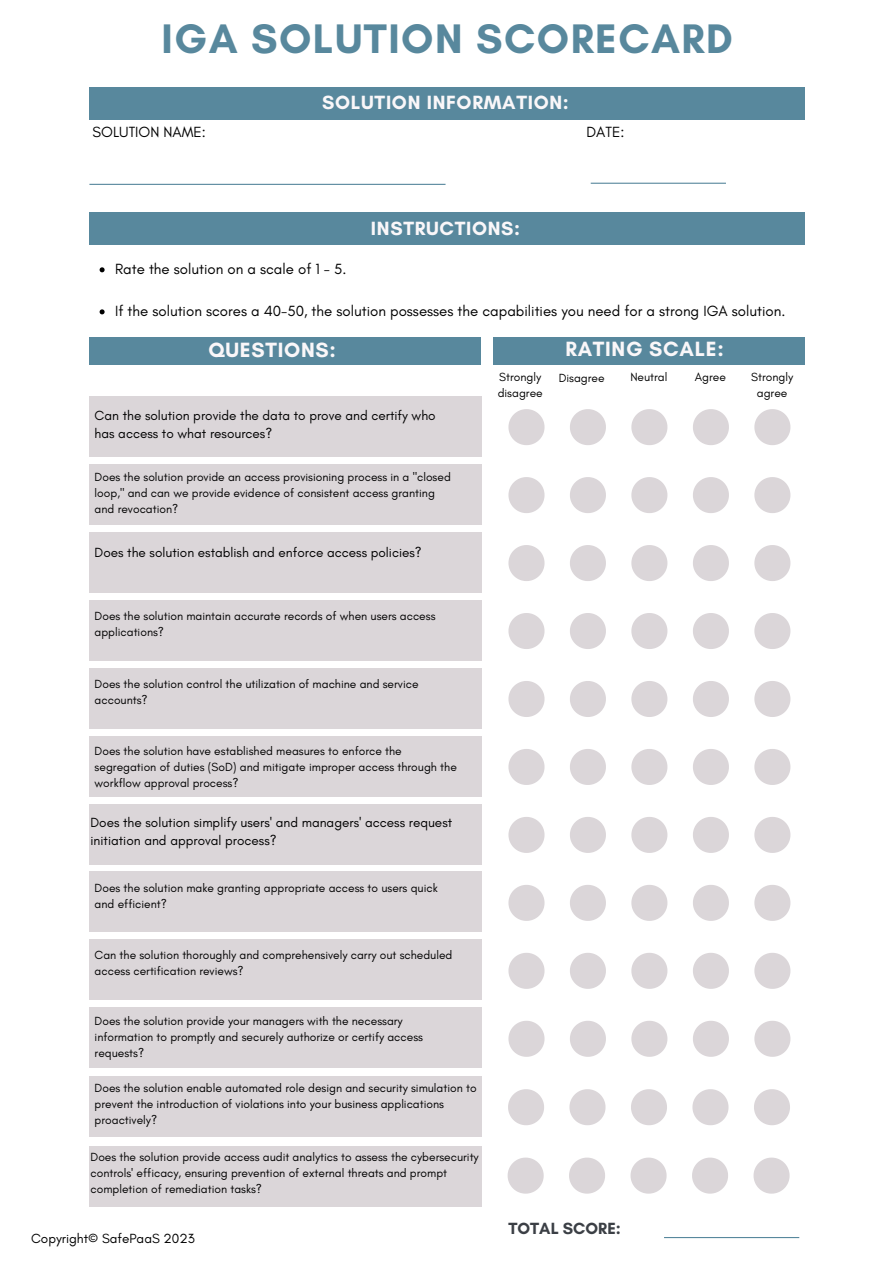
<style>
.page{position:relative;width:894px;height:1264px;background:#fff}
.page>*{position:absolute;margin:0;border:0;box-sizing:border-box;transform-origin:0 0}
.t1{font:700 42px "Glacial Indifference";letter-spacing:.035em;color:#58889d}
.t2{font:700 21px "Glacial Indifference";letter-spacing:.035em;color:#faf7f9}
.t3{font:700 19.5px "Glacial Indifference";letter-spacing:.035em;color:#faf7f9}
.t4{font:700 16.5px "Glacial Indifference";color:#3b3f45}
.t5{font:15px "Glacial Indifference";color:#000}
.t6{font:13.5px/18px "Glacial Indifference";color:#000}
.t7{font:12px/16px "Glacial Indifference";color:#000}
</style>
<div class="page">
<div style="left:89px;top:88px;width:715px;height:32px;background:#58889d"></div>
<hr style="left:89px;top:184px;width:356px;height:1px;background:#58889d">
<hr style="left:590px;top:183px;width:135px;height:1px;background:#58889d">
<div style="left:89px;top:212px;width:715px;height:32px;background:#58889d"></div>
<svg style="left:100px;top:267px;width:5px;height:5px"></svg>
<svg style="left:100px;top:309px;width:5px;height:5px"></svg>
<div style="left:89px;top:337px;width:391px;height:28px;background:#58889d"></div>
<div style="left:493px;top:337px;width:311px;height:28px;background:#58889d"></div>
<div style="left:89px;top:396px;width:393px;height:60px;background:#dbd6d9"></div>
<svg style="left:631px;top:409px;width:36px;height:36px"></svg>
<svg style="left:693px;top:409px;width:35px;height:36px"></svg>
<svg style="left:754px;top:409px;width:36px;height:36px"></svg>
<svg style="left:570px;top:409px;width:35px;height:36px"></svg>
<svg style="left:508px;top:409px;width:36px;height:36px"></svg>
<div style="left:89px;top:464px;width:393px;height:60px;background:#dbd6d9"></div>
<svg style="left:631px;top:477px;width:36px;height:36px"></svg>
<svg style="left:693px;top:477px;width:35px;height:36px"></svg>
<svg style="left:754px;top:477px;width:36px;height:36px"></svg>
<svg style="left:570px;top:477px;width:35px;height:36px"></svg>
<svg style="left:508px;top:477px;width:36px;height:36px"></svg>
<div style="left:89px;top:532px;width:393px;height:60px;background:#dbd6d9"></div>
<svg style="left:631px;top:545px;width:36px;height:36px"></svg>
<svg style="left:693px;top:545px;width:35px;height:36px"></svg>
<svg style="left:754px;top:545px;width:36px;height:36px"></svg>
<svg style="left:570px;top:545px;width:35px;height:36px"></svg>
<svg style="left:508px;top:545px;width:36px;height:36px"></svg>
<div style="left:89px;top:600px;width:393px;height:60px;background:#dbd6d9"></div>
<svg style="left:631px;top:613px;width:36px;height:36px"></svg>
<svg style="left:693px;top:613px;width:35px;height:36px"></svg>
<svg style="left:754px;top:613px;width:36px;height:36px"></svg>
<svg style="left:570px;top:613px;width:35px;height:36px"></svg>
<svg style="left:508px;top:613px;width:36px;height:36px"></svg>
<div style="left:89px;top:668px;width:393px;height:60px;background:#dbd6d9"></div>
<svg style="left:631px;top:681px;width:36px;height:36px"></svg>
<svg style="left:693px;top:681px;width:35px;height:36px"></svg>
<svg style="left:754px;top:681px;width:36px;height:36px"></svg>
<svg style="left:570px;top:681px;width:35px;height:36px"></svg>
<svg style="left:508px;top:681px;width:36px;height:36px"></svg>
<div style="left:89px;top:736px;width:393px;height:60px;background:#dbd6d9"></div>
<svg style="left:631px;top:749px;width:36px;height:36px"></svg>
<svg style="left:693px;top:749px;width:35px;height:36px"></svg>
<svg style="left:754px;top:749px;width:36px;height:36px"></svg>
<svg style="left:570px;top:749px;width:35px;height:36px"></svg>
<svg style="left:508px;top:749px;width:36px;height:36px"></svg>
<div style="left:89px;top:804px;width:393px;height:60px;background:#dbd6d9"></div>
<svg style="left:631px;top:817px;width:36px;height:36px"></svg>
<svg style="left:693px;top:817px;width:35px;height:36px"></svg>
<svg style="left:754px;top:817px;width:36px;height:36px"></svg>
<svg style="left:570px;top:817px;width:35px;height:36px"></svg>
<svg style="left:508px;top:817px;width:36px;height:36px"></svg>
<div style="left:89px;top:871px;width:393px;height:61px;background:#dbd6d9"></div>
<svg style="left:631px;top:885px;width:36px;height:35px"></svg>
<svg style="left:693px;top:885px;width:35px;height:35px"></svg>
<svg style="left:754px;top:885px;width:36px;height:35px"></svg>
<svg style="left:570px;top:885px;width:35px;height:35px"></svg>
<svg style="left:508px;top:885px;width:36px;height:35px"></svg>
<div style="left:89px;top:939px;width:393px;height:60px;background:#dbd6d9"></div>
<svg style="left:631px;top:953px;width:36px;height:35px"></svg>
<svg style="left:693px;top:953px;width:35px;height:35px"></svg>
<svg style="left:754px;top:953px;width:36px;height:35px"></svg>
<svg style="left:570px;top:953px;width:35px;height:35px"></svg>
<svg style="left:508px;top:953px;width:36px;height:35px"></svg>
<div style="left:89px;top:1007px;width:393px;height:60px;background:#dbd6d9"></div>
<svg style="left:631px;top:1021px;width:36px;height:35px"></svg>
<svg style="left:693px;top:1021px;width:35px;height:35px"></svg>
<svg style="left:754px;top:1021px;width:36px;height:35px"></svg>
<svg style="left:570px;top:1021px;width:35px;height:35px"></svg>
<svg style="left:508px;top:1021px;width:36px;height:35px"></svg>
<hr style="left:664px;top:1236px;width:135px;height:2px;background:#58889d">
<div style="left:90px;top:1076px;width:392px;height:60px;background:#dbd6d9"></div>
<div style="left:89px;top:1145px;width:393px;height:61px;background:#dbd6d9"></div>
<svg style="left:631px;top:1089px;width:35px;height:36px"></svg>
<svg style="left:692px;top:1089px;width:36px;height:36px"></svg>
<svg style="left:754px;top:1089px;width:35px;height:36px"></svg>
<svg style="left:569px;top:1089px;width:36px;height:36px"></svg>
<svg style="left:508px;top:1089px;width:36px;height:36px"></svg>
<svg style="left:630px;top:1157px;width:36px;height:36px"></svg>
<svg style="left:692px;top:1157px;width:36px;height:36px"></svg>
<svg style="left:753px;top:1157px;width:36px;height:36px"></svg>
<svg style="left:569px;top:1157px;width:36px;height:36px"></svg>
<svg style="left:507px;top:1157px;width:36px;height:36px"></svg>
<p class="t1" style="left:161px;top:13px;width:573px">IGA SOLUTION SCORECARD</p>
<p class="t5" style="left:93px;top:122px;width:115px">SOLUTION NAME:</p>
<p class="t3" style="left:322px;top:90px;width:248px">SOLUTION INFORMATION:</p>
<p class="t5" style="left:586px;top:122px;width:39px">DATE:</p>
<p class="t3" style="left:371px;top:217px;width:151px">INSTRUCTIONS:</p>
<p class="t5" style="left:115px;top:260px;width:233px">Rate the solution on a scale of 1 - 5.</p>
<p class="t5" style="left:115px;top:302px;width:671px">If the solution scores a 40-50, the solution possesses the capabilities you need for a strong IGA solution.</p>
<p class="t2" style="left:208px;top:337px;width:129px">QUESTIONS:</p>
<p class="t6" style="left:95px;top:406px;width:342px">Can the solution provide the data to prove and certify who has access to what resources?</p>
<p class="t7" style="left:95px;top:469px;width:357px">Does the solution provide an access provisioning process in a "closed loop," and can we provide evidence of consistent access granting and revocation?</p>
<p class="t6" style="left:95px;top:543px;width:328px">Does the solution establish and enforce access policies?</p>
<p class="t2" style="left:565px;top:336px;width:160px">RATING SCALE:</p>
<p class="t7" style="left:497px;top:369px;width:47px">Strongly disagree</p>
<p class="t7" style="left:751px;top:369px;width:43px;text-align:center">Strongly agree</p>
<p class="t7" style="left:558px;top:370px;width:47px">Disagree</p>
<p class="t7" style="left:630px;top:369px;width:39px">Neutral</p>
<p class="t7" style="left:694px;top:369px;width:33px">Agree</p>
<p class="t7" style="left:95px;top:607px;width:342px">Does the solution maintain accurate records of when users access applications?</p>
<p class="t7" style="left:95px;top:675px;width:325px">Does the solution control the utilization of machine and service accounts?</p>
<p class="t7" style="left:95px;top:742px;width:363px">Does the solution have established measures to enforce the segregation of duties (SoD) and mitigate improper access through the workflow approval process?</p>
<p class="t6" style="left:90px;top:813px;width:363px">Does the solution simplify users' and managers' access request initiation and approval process?</p>
<p class="t7" style="left:95px;top:879px;width:344px">Does the solution make granting appropriate access to users quick and efficient?</p>
<p class="t7" style="left:95px;top:946px;width:359px">Can the solution thoroughly and comprehensively carry out scheduled access certification reviews?</p>
<p class="t7" style="left:95px;top:1013px;width:330px">Does the solution provide your managers with the necessary information to promptly and securely authorize or certify access requests?</p>
<p class="t7" style="left:95px;top:1079px;width:383px">Does the solution enable automated role design and security simulation to prevent the introduction of violations into your business applications proactively?</p>
<p class="t7" style="left:90px;top:1149px;width:389px">Does the solution provide access audit analytics to assess the cybersecurity controls' efficacy, ensuring prevention of external threats and prompt completion of remediation tasks?</p>
<p class="t6" style="left:31px;top:1228px;width:165px">Copyright© SafePaaS 2023</p>
<p class="t4" style="left:508px;top:1218px;width:114px">TOTAL SCORE:</p>
</div>
